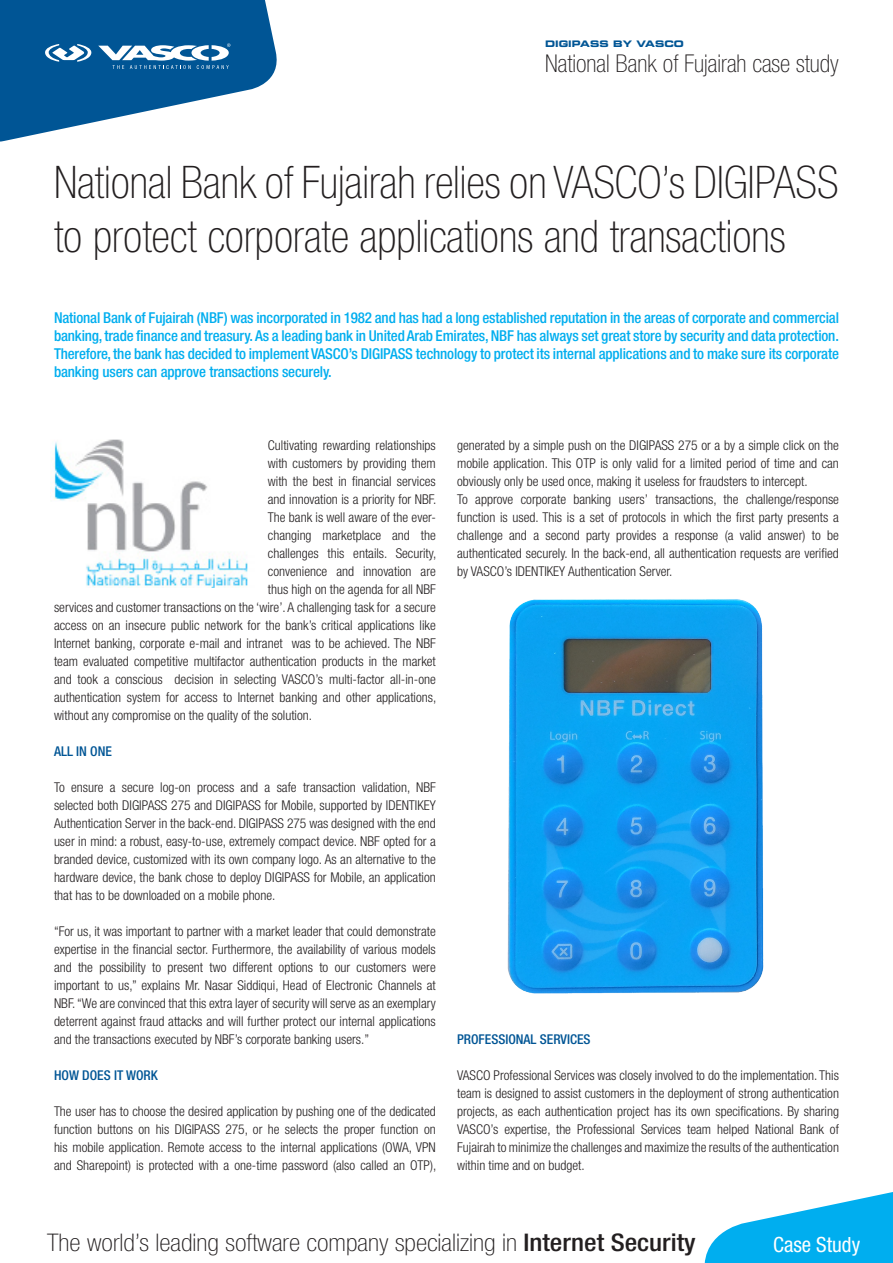
<style>
.page{position:relative;width:893px;height:1263px;background:#fff}
.page>*{position:absolute;margin:0;border:0;box-sizing:border-box;transform-origin:0 0}
.t1{font:100 condensed 45px/54px "Helvetica Neue";color:#231f20}
.t2{font:100 condensed 24.6px "Helvetica Neue";color:#231f20}
.t3{font:100 condensed 24.3px "Helvetica Neue";color:#231f20;scale:1.11 1}
.t4{font:condensed 21px "Helvetica Neue";color:#fff}
.Blue_Summary{font:500 condensed 15px/18px "Helvetica Neue";letter-spacing:-.01em;color:#00aeef;text-align:justify}
.tekst{font:300 condensed 13.5px/18px "Helvetica Neue";color:#231f20;text-align:justify}
.Subtitel{font:500 condensed 13.5px "Helvetica Neue";color:#005595}
.tekst-2{font:500 condensed 13.5px "Helvetica Neue";color:#005595}
.t5{font:9px "Eurostile Bold Extended Two";color:#005595}
.s1{font-weight:500}
</style>
<div class="page">
<svg style="left:704px;top:1192px;width:189px;height:71px"></svg>
<svg style="left:0;top:0;width:277px;height:142px"></svg>
<img style="left:51px;top:439px;width:197px;height:148px">
<img style="left:507px;top:599px;width:257px;height:395px">
<p class="t5" style="left:545px;top:38px;width:140px">DIGIPASS BY VASCO</p>
<h2 class="t2" style="left:545px;top:49px;width:295px">National Bank of Fujairah case study</h2>
<p class="t1" style="left:54px;top:155px;width:786px">National Bank of Fujairah relies on VASCO’s DIGIPASS to protect corporate applications and transactions</p>
<p class="Blue_Summary" style="left:54px;top:309px;width:786px">National Bank of Fujairah (NBF) was incorporated in 1982 and has had a long established reputation in the areas of corporate and commercial banking, trade finance and treasury. As a leading bank in United Arab Emirates, NBF has always set great store by security and data protection.<br>Therefore, the bank has decided to implement VASCO’s DIGIPASS technology to protect its internal applications and to make sure its corporate banking users can approve transactions securely.</p>
<p class="tekst" style="left:268px;top:436px;width:169px">Cultivating rewarding relationships</p>
<p class="tekst" style="left:268px;top:454px;width:169px">with customers by providing them</p>
<p class="tekst" style="left:268px;top:472px;width:169px">with the best in financial services</p>
<p class="tekst" style="left:268px;top:490px;width:170px">and innovation is a priority for NBF.</p>
<p class="tekst" style="left:268px;top:508px;width:169px">The bank is well aware of the ever-</p>
<p class="tekst" style="left:268px;top:526px;width:169px">changing marketplace and the</p>
<p class="tekst" style="left:268px;top:544px;width:170px">challenges this entails. Security,</p>
<p class="tekst" style="left:268px;top:562px;width:169px">convenience and innovation are</p>
<p class="tekst" style="left:268px;top:580px;width:169px">thus high on the agenda for all NBF</p>
<p class="tekst" style="left:54px;top:598px;width:383px">services and customer transactions on the ‘wire’. A challenging task for a secure</p>
<p class="tekst" style="left:54px;top:616px;width:383px">access on an insecure public network for the bank’s critical applications like</p>
<p class="tekst" style="left:54px;top:634px;width:383px">Internet banking, corporate e-mail and intranet was to be achieved. The NBF</p>
<p class="tekst" style="left:54px;top:652px;width:383px">team evaluated competitive multifactor authentication products in the market</p>
<p class="tekst" style="left:54px;top:670px;width:383px">and took a conscious decision in selecting VASCO’s multi-factor all-in-one</p>
<p class="tekst" style="left:54px;top:688px;width:384px">authentication system for access to Internet banking and other applications,</p>
<p class="tekst" style="left:54px;top:706px;width:260px">without any compromise on the quality of the solution.</p>
<p class="Subtitel" style="left:54px;top:743px;width:59px">ALL IN ONE</p>
<p class="tekst" style="left:54px;top:778px;width:383px">To ensure a secure log-on process and a safe transaction validation, NBF selected both DIGIPASS 275 and DIGIPASS for Mobile, supported by IDENTIKEY Authentication Server in the back-end. DIGIPASS 275 was designed with the end user in mind: a robust, easy-to-use, extremely compact device. NBF opted for a branded device, customized with its own company logo. As an alternative to the hardware device, the bank chose to deploy DIGIPASS for Mobile, an application that has to be downloaded on a mobile phone.</p>
<p class="tekst" style="left:54px;top:922px;width:383px">“For us, it was important to partner with a market leader that could demonstrate expertise in the financial sector. Furthermore, the availability of various models and the possibility to present two different options to our customers were important to us,” explains Mr. Nasar Siddiqui, Head of Electronic Channels at NBF. “We are convinced that this extra layer of security will serve as an exemplary deterrent against fraud attacks and will further protect our internal applications and the transactions executed by NBF’s corporate banking users.”</p>
<p class="Subtitel" style="left:54px;top:1067px;width:105px">HOW DOES IT WORK</p>
<p class="tekst" style="left:54px;top:1102px;width:384px">The user has to choose the desired application by pushing one of the dedicated function buttons on his DIGIPASS 275, or he selects the proper function on his mobile application. Remote access to the internal applications (OWA, VPN and Sharepoint) is protected with a one-time password (also called an OTP),</p>
<p class="tekst" style="left:457px;top:436px;width:383px">generated by a simple push on the DIGIPASS 275 or a by a simple click on the mobile application. This OTP is only valid for a limited period of time and can obviously only be used once, making it useless for fraudsters to intercept.</p>
<p class="tekst" style="left:457px;top:490px;width:383px">To approve corporate banking users’ transactions, the challenge/response function is used. This is a set of protocols in which the first party presents a challenge and a second party provides a response (a valid answer) to be authenticated securely. In the back-end, all authentication requests are verified by VASCO’s IDENTIKEY Authentication Server.</p>
<p class="tekst-2" style="left:457px;top:1031px;width:135px">PROFESSIONAL SERVICES</p>
<p class="tekst" style="left:457px;top:1066px;width:383px">VASCO Professional Services was closely involved to do the implementation. This team is designed to assist customers in the deployment of strong authentication projects, as each authentication project has its own specifications. By sharing VASCO’s expertise, the Professional Services team helped National Bank of Fujairah to minimize the challenges and maximize the results of the authentication within time and on budget.</p>
<h3 class="t3" style="left:47px;top:1228px;width:586px">The world’s leading software company specializing in <span class="s1">Internet Security</span></h3>
<h3 class="t4" style="left:773px;top:1233px;width:89px">Case Study</h3>
</div>
